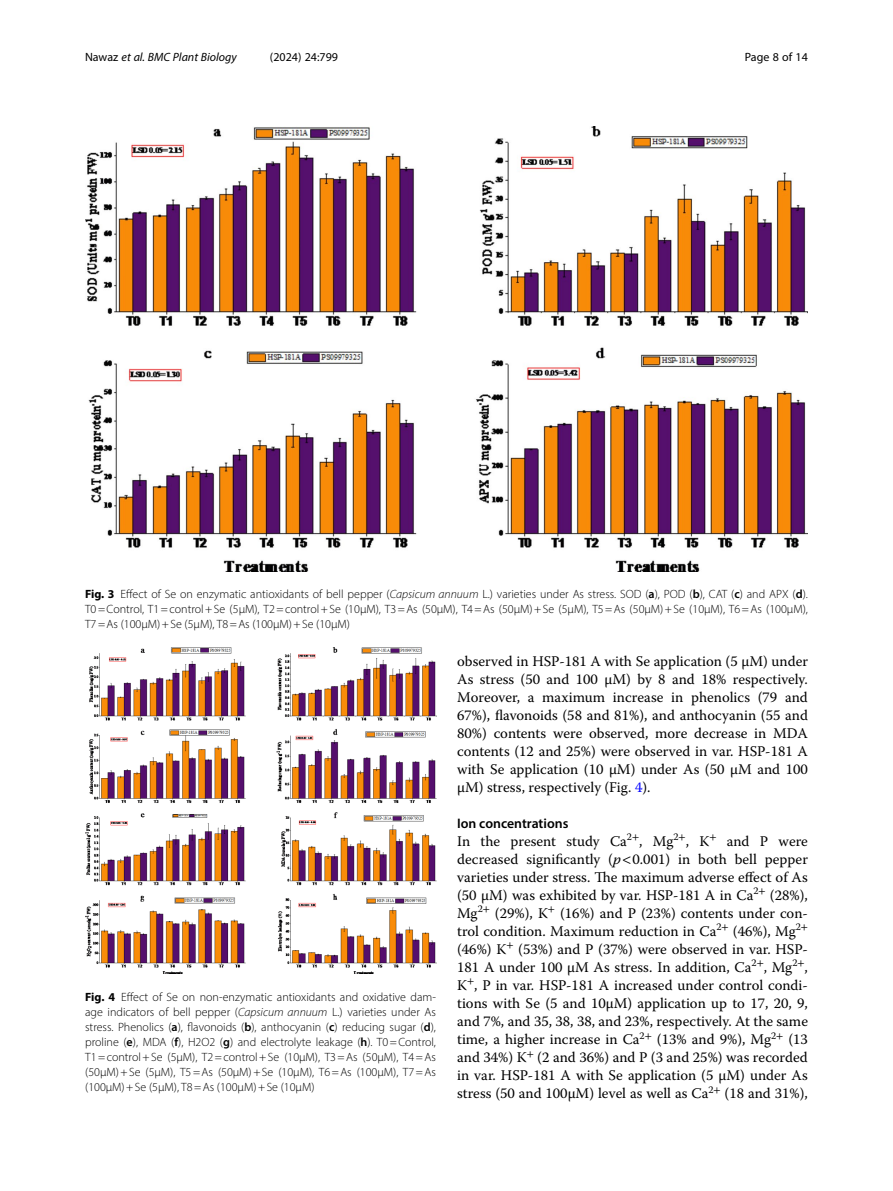
<style>
.page{position:relative;width:893px;height:1191px;background:#fff}
.page>*{position:absolute;margin:0;border:0;box-sizing:border-box;transform-origin:0 0}
.Body_Text{font:14.7px/18px "Warnock Pro";color:#000;text-align:justify}
.Body_Text_Indent{font:14.7px/18px "Warnock Pro";color:#000;text-align:justify}
.Head_2{font:600 13.8px "Myriad Pro";color:#000}
.Figure_Caption{font:300 12px/15px "Myriad Pro";color:#000;text-align:justify}
.t1{font:italic 12px "Myriad Pro";color:#000}
.t2{font:12px "Myriad Pro";color:#000}
.s1{font-style:normal}
.s2{font-weight:700}
.s3{font-style:italic}
.s4{font-weight:600}
.s5{color:#00f}
</style>
<div class="page">
<img style="left:85px;top:647px;width:351px;height:327px">
<img style="left:85px;top:126px;width:723px;height:445px">
<p class="t1" style="left:85px;top:50px;width:153px"><span class="s1">Nawaz</span> et al. BMC Plant Biology</p>
<p class="t2" style="left:270px;top:50px;width:70px">(2024) 24:799</p>
<p class="t2" style="left:745px;top:50px;width:65px">Page 8 of 14</p>
<p class="Figure_Caption" style="left:85px;top:586px;width:724px"><span class="s2">Fig. 3</span> Effect of Se on enzymatic antioxidants of bell pepper (<span class="s3">Capsicum annuum</span> L.) varieties under As stress. SOD (<span class="s4">a</span>), POD (<span class="s4">b</span>), CAT (<span class="s4">c</span>) and APX (<span class="s4">d</span>).<br>T0=Control, T1=control+Se (5µM), T2=control+Se (10µM), T3=As (50µM), T4=As (50µM)+Se (5µM), T5=As (50µM)+Se (10µM), T6=As (100µM), T7=As (100µM)+Se (5µM), T8=As (100µM)+Se (10µM)</p>
<p class="Figure_Caption" style="left:85px;top:989px;width:352px"><span class="s2">Fig. 4</span> Effect of Se on non-enzymatic antioxidants and oxidative dam&shy;age indicators of bell pepper (<span class="s3">Capsicum annuum</span> L.) varieties under As stress. Phenolics (<span class="s4">a</span>), flavonoids (<span class="s4">b</span>), anthocyanin (<span class="s4">c</span>) reducing sugar (<span class="s4">d</span>), proline (<span class="s4">e</span>), MDA (<span class="s4">f</span>), H2O2 (<span class="s4">g</span>) and electrolyte leakage (<span class="s4">h</span>). T0=Control, T1=control+Se (5µM), T2=control+Se (10µM), T3=As (50µM), T4=As (50µM)+Se (5µM), T5=As (50µM)+Se (10µM), T6=As (100µM), T7=As (100µM)+Se (5µM), T8=As (100µM)+Se (10µM)</p>
<p class="Body_Text_Indent" style="left:457px;top:652px;width:352px">observed in HSP-181 A with Se application (5 µM) under As stress (50 and 100 µM) by 8 and 18% respectively.<br>Moreover, a maximum increase in phenolics (79 and 67%), flavonoids (58 and 81%), and anthocyanin (55 and 80%) contents were observed, more decrease in MDA contents (12 and 25%) were observed in var. HSP-181 A with Se application (10 µM) under As (50 µM and 100 µM) stress, respectively (Fig. <span class="s5">4</span>).</p>
<p class="Head_2" style="left:457px;top:815px;width:113px">Ion concentrations</p>
<p class="Body_Text" style="left:457px;top:832px;width:352px">In the present study Ca<sup>2</sup><sup>+</sup>, Mg<sup>2</sup><sup>+</sup>, K<sup>+</sup> and P were decreased significantly (<span class="s3">p</span> 0.001) in both bell pepper varieties under stress. The maximum adverse effect of As (50 µM) was exhibited by var. HSP-181 A in Ca<sup>2</sup><sup>+</sup> (28%), Mg<sup>2</sup><sup>+</sup> (29%), K<sup>+</sup> (16%) and P (23%) contents under con&shy;trol condition. Maximum reduction in Ca<sup>2</sup><sup>+</sup> (46%), Mg<sup>2</sup><sup>+ </sup>(46%) K<sup>+</sup> (53%) and P (37%) were observed in var. HSP-181 A under 100 µM As stress. In addition, Ca<sup>2</sup><sup>+</sup>, Mg<sup>2</sup><sup>+</sup>, K<sup>+</sup>, P in var. HSP-181 A increased under control condi&shy;tions with Se (5 and 10µM) application up to 17, 20, 9, and 7%, and 35, 38, 38, and 23%, respectively. At the same time, a higher increase in Ca<sup>2</sup><sup>+</sup> (13% and 9%), Mg<sup>2</sup><sup>+</sup> (13 and 34%) K<sup>+</sup> (2 and 36%) and P (3 and 25%) was recorded in var. HSP-181 A with Se application (5 µM) under As stress (50 and 100µM) level as well as Ca<sup>2</sup><sup>+</sup> (18 and 31%),</p>
</div>
